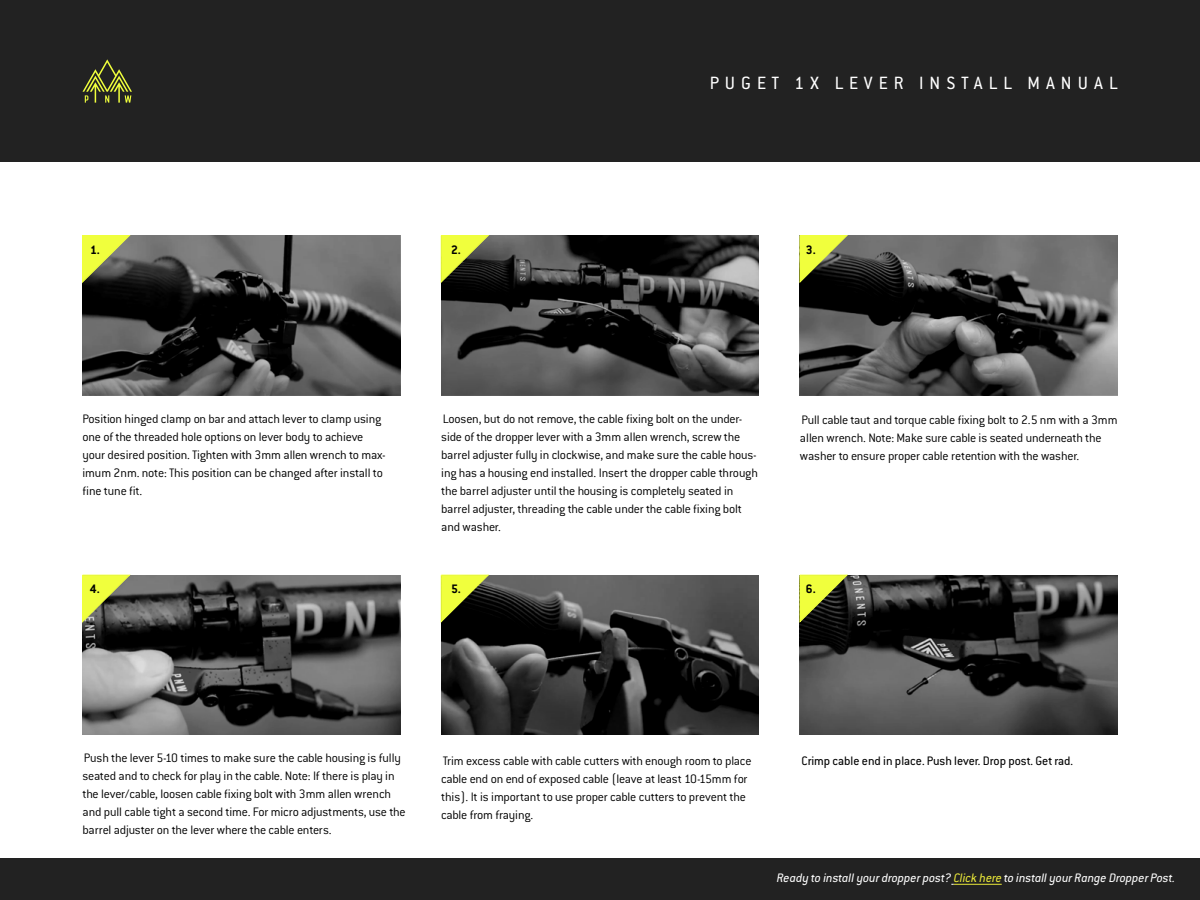
<style>
.page{position:relative;width:1200px;height:900px;background:#fff}
.page>*{position:absolute;margin:0;border:0;box-sizing:border-box;transform-origin:0 0}
.t1{font:19.5px "Conduit ITC Pro";letter-spacing:.31em;color:#fff}
.t2{font:300 13.5px/18px "Conduit ITC Pro";letter-spacing:-.015em;color:#000}
.t3{font:italic 13.5px "Conduit ITC Pro";color:#fff}
.t4{font:13.5px "Conduit ITC Pro";color:#000}
.t5{font:700 13.5px "Conduit ITC Pro";color:#000}
.s1{color:#e9e739}
</style>
<div class="page">
<div style="left:0;top:0;width:1200px;height:162px;background:#222"></div>
<svg style="left:82px;top:59px;width:50px;height:44px"></svg>
<img style="left:82px;top:575px;width:318px;height:160px">
<img style="left:441px;top:575px;width:318px;height:160px">
<img style="left:800px;top:575px;width:318px;height:160px">
<svg style="left:800px;top:575px;width:47px;height:47px;background:#848c28"></svg>
<svg style="left:82px;top:575px;width:48px;height:47px;background:#a7af4b"></svg>
<img style="left:800px;top:236px;width:318px;height:159px">
<svg style="left:800px;top:235px;width:47px;height:48px;background:#8e9633"></svg>
<svg style="left:441px;top:575px;width:48px;height:47px;background:#7e8624"></svg>
<img style="left:82px;top:236px;width:318px;height:159px">
<img style="left:441px;top:236px;width:318px;height:159px">
<svg style="left:82px;top:235px;width:48px;height:48px;background:#a2aa47"></svg>
<svg style="left:441px;top:235px;width:48px;height:48px;background:#89912f"></svg>
<div style="left:0;top:858px;width:1200px;height:42px;background:#222"></div>
<hr style="left:954px;top:884px;width:48px;height:1px;background:#e9e739">
<p class="t5" style="left:90px;top:242px;width:11px">1.</p>
<p class="t5" style="left:451px;top:242px;width:11px">2.</p>
<h1 class="t1" style="left:710px;top:72px;width:409px">PUGET 1X LEVER INSTALL MANUAL</h1>
<p class="t5" style="left:806px;top:242px;width:11px">3.</p>
<p class="t2" style="left:82px;top:410px;width:305px">Position hinged clamp on bar and attach lever to clamp using one of the threaded hole options on lever body to achieve your desired position. Tighten with 3mm allen wrench to max&shy;imum 2nm. note: This position can be changed after install to fine tune fit.</p>
<p class="t2" style="left:441px;top:410px;width:318px">Loosen, but do not remove, the cable fixing bolt on the under&shy;side of the dropper lever with a 3mm allen wrench, screw the barrel adjuster fully in clockwise, and make sure the cable hous&shy;ing has a housing end installed. Insert the dropper cable through the barrel adjuster until the housing is completely seated in barrel adjuster, threading the cable under the cable fixing bolt and washer.</p>
<p class="t2" style="left:800px;top:411px;width:319px">Pull cable taut and torque cable fixing bolt to 2.5 nm with a 3mm allen wrench. Note: Make sure cable is seated underneath the washer to ensure proper cable retention with the washer.</p>
<p class="t5" style="left:90px;top:581px;width:11px">4.</p>
<p class="t5" style="left:451px;top:581px;width:11px">5.</p>
<p class="t5" style="left:806px;top:581px;width:11px">6.</p>
<p class="t2" style="left:84px;top:749px;width:318px">Push the lever 5-10 times to make sure the cable housing is fully</p>
<p class="t4" style="left:801px;top:754px;width:273px">Crimp cable end in place. Push lever. Drop post. Get rad.</p>
<p class="t2" style="left:83px;top:767px;width:325px">seated and to check for play in the cable. Note: If there is play in the lever/cable, loosen cable fixing bolt with 3mm allen wrench and pull cable tight a second time. For micro adjustments, use the barrel adjuster on the lever where the cable enters.</p>
<p class="t2" style="left:441px;top:752px;width:312px">Trim excess cable with cable cutters with enough room to place cable end on end of exposed cable (leave at least 10-15mm for this). It is important to use proper cable cutters to prevent the cable from fraying.</p>
<p class="t3" style="left:777px;top:871px;width:400px">Ready to install your dropper post? <span class="s1">Click here</span> to install your Range Dropper Post.</p>
</div>
